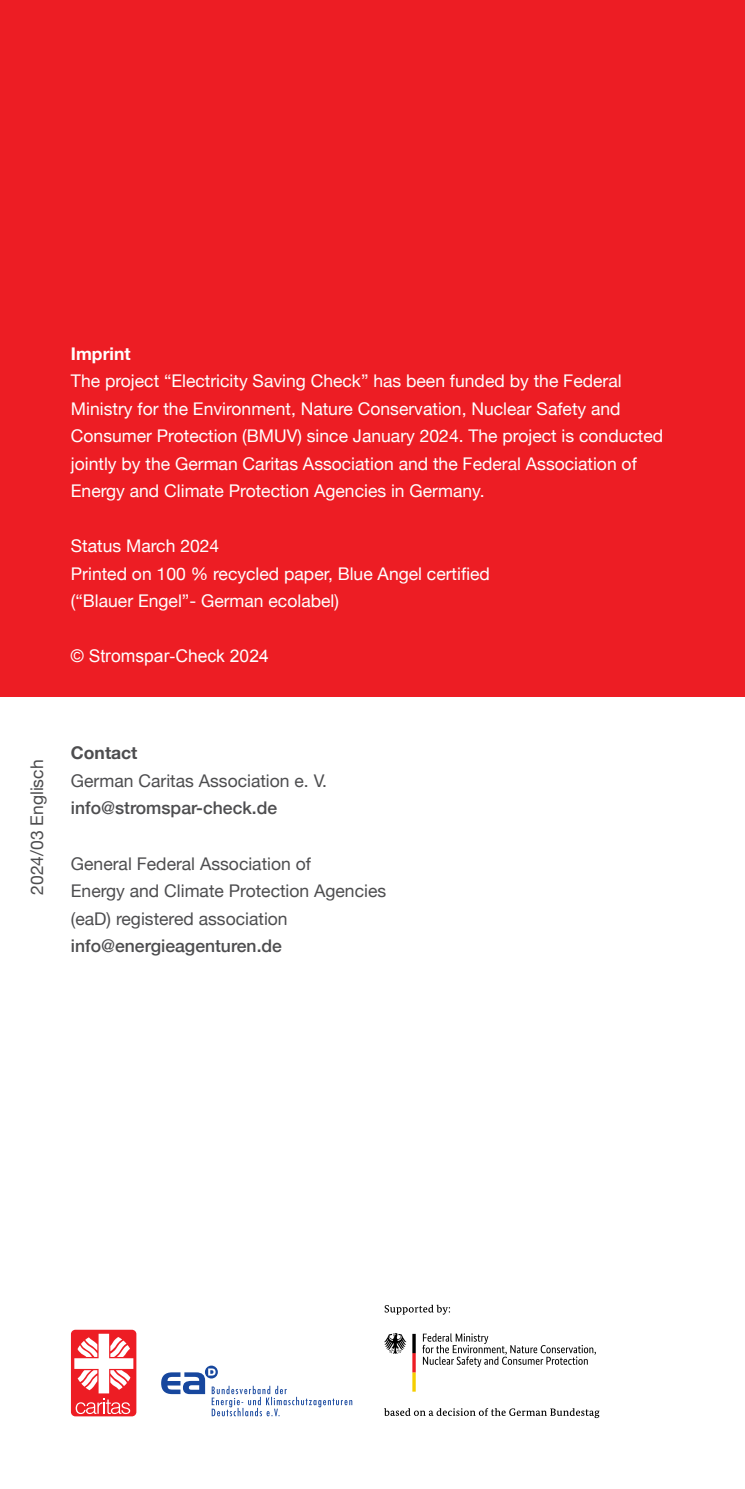
<style>
.page{position:relative;width:745px;height:1489px;background:#fff}
.page>*{position:absolute;margin:0;border:0;box-sizing:border-box;transform-origin:0 0}
.t1{font:17.5px/27.5px "Helvetica Neue";color:#fff}
.t2{font:17.5px/27.5px "Helvetica Neue";color:#4d4d4f}
.t3{font:500 17.5px "Helvetica Neue";color:#4d4d4f}
.t4{font:17.5px "Arial";color:#fff}
.t5{font:700 17.5px "Helvetica Neue";color:#4d4d4f}
.t6{font:700 17.5px "Helvetica Neue";color:#fff}
</style>
<div class="page">
<div style="left:0;top:0;width:744px;height:697px;background:#ed1d24"></div>
<svg style="left:422px;top:1333px;width:173px;height:33px"></svg>
<svg style="left:384px;top:1333px;width:22px;height:20px"></svg>
<svg style="left:412px;top:1333px;width:3px;height:58px"></svg>
<svg style="left:384px;top:1304px;width:66px;height:10px"></svg>
<svg style="left:384px;top:1408px;width:215px;height:9px"></svg>
<div style="left:71px;top:1329px;width:65px;height:87px;background:#ed1d24;border-radius:4px"></div>
<svg style="left:74px;top:1333px;width:59px;height:80px"></svg>
<svg style="left:205px;top:1365px;width:13px;height:13px"></svg>
<svg style="left:161px;top:1368px;width:191px;height:48px"></svg>
<p class="t6" style="left:71px;top:339px;width:61px">Imprint</p>
<p class="t1" style="left:71px;top:368px;width:593px">The project “Electricity Saving Check” has been funded by the Federal Ministry for the Environment, Nature Conservation, Nuclear Safety and Consumer Protection (BMUV) since January 2024. The project is conducted jointly by the German Caritas Association and the Federal Association of Energy and Climate Protection Agencies in Germany.</p>
<p class="t1" style="left:71px;top:533px;width:420px">Status March 2024<br>Printed on 100 % recycled paper, Blue Angel certified (“Blauer Engel”- German ecolabel)</p>
<p class="t4" style="left:71px;top:644px;width:199px">© Stromspar-Check 2024</p>
<p class="t2" style="left:24px;top:894px;width:137px;rotate:-90deg">2024/03 Englisch</p>
<p class="t5" style="left:71px;top:739px;width:68px">Contact</p>
<p class="t2" style="left:71px;top:768px;width:257px">German Caritas Association e. V.</p>
<p class="t3" style="left:71px;top:794px;width:207px">info@stromspar-check.de</p>
<p class="t2" style="left:71px;top:850px;width:316px">General Federal Association of<br>Energy and Climate Protection Agencies (eaD) registered association</p>
<p class="t3" style="left:71px;top:931px;width:212px">info@energieagenturen.de</p>
</div>
